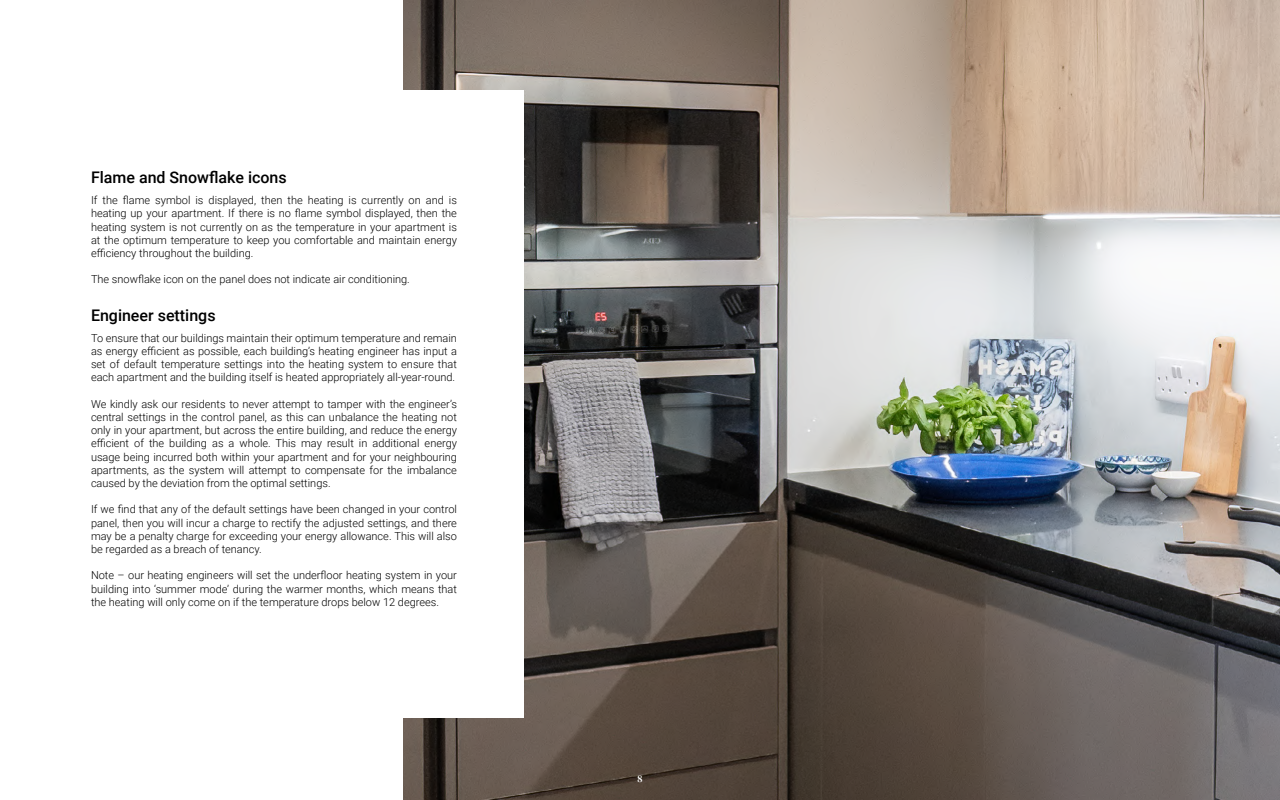
<style>
.page{position:relative;width:1280px;height:800px;background:#fff}
.page>*{position:absolute;margin:0;border:0;box-sizing:border-box;transform-origin:0 0}
.t1{font:500 16px "Roboto";color:#000}
.t2{font:300 11px/13.2px "Roboto";color:#000;text-align:justify}
.t3{font:10px "DM Serif Display";color:#fff}
</style>
<div class="page">
<img style="left:403px;top:0;width:877px;height:800px">
<div style="left:6px;top:90px;width:518px;height:628px;background:#fff"></div>
<h1 class="t1" style="left:91px;top:166px;width:197px">Flame and Snowflake icons</h1>
<p class="t2" style="left:91px;top:193px;width:368px">If the flame symbol is displayed, then the heating is currently on and is heating up your apartment. If there is no flame symbol displayed, then the heating system is not currently on as the temperature in your apartment is at the optimum temperature to keep you comfortable and maintain energy efficiency throughout the building.</p>
<p class="t2" style="left:91px;top:272px;width:320px">The snowflake icon on the panel does not indicate air conditioning.</p>
<h1 class="t1" style="left:91px;top:304px;width:126px">Engineer settings</h1>
<p class="t2" style="left:91px;top:331px;width:368px">To ensure that our buildings maintain their optimum temperature and remain as energy efficient as possible, each building’s heating engineer has input a set of default temperature settings into the heating system to ensure that each apartment and the building itself is heated appropriately all-year-round.</p>
<p class="t2" style="left:91px;top:397px;width:368px">We kindly ask our residents to never attempt to tamper with the engineer’s central settings in the control panel, as this can unbalance the heating not only in your apartment, but across the entire building, and reduce the energy efficient of the building as a whole. This may result in additional energy usage being incurred both within your apartment and for your neighbouring apartments, as the system will attempt to compensate for the imbalance caused by the deviation from the optimal settings.</p>
<p class="t2" style="left:91px;top:502px;width:368px">If we find that any of the default settings have been changed in your control panel, then you will incur a charge to rectify the adjusted settings, and there may be a penalty charge for exceeding your energy allowance. This will also be regarded as a breach of tenancy.</p>
<p class="t2" style="left:91px;top:568px;width:367px">Note – our heating engineers will set the underfloor heating system in your building into ‘summer mode’ during the warmer months, which means that the heating will only come on if the temperature drops below 12 degrees.</p>
<p class="t3" style="left:637px;top:773px;width:7px">8</p>
</div>
